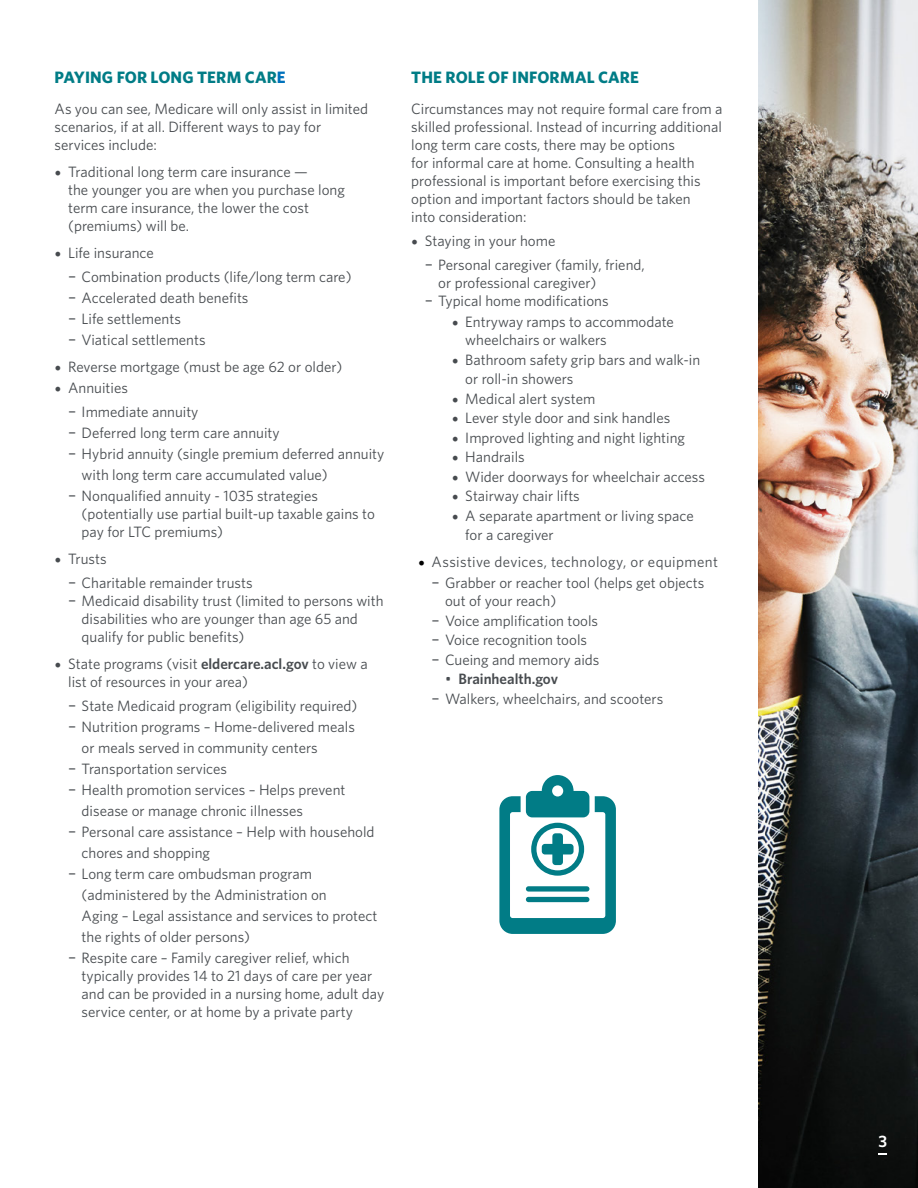
<style>
.page{position:relative;width:918px;height:1188px;background:#fff}
.page>*{position:absolute;margin:0;border:0;box-sizing:border-box;transform-origin:0 0}
.t1{font:700 16.5px "Whitney";letter-spacing:.005em;color:#007c86}
.t2{font:600 16.5px "Whitney";color:#fff}
.t3{font:15px/18px "Whitney";color:#474b4f}
.t4{font:15px "Whitney";letter-spacing:.025em;color:#474b4f}
.t5{font:600 15px "Whitney";color:#474b4f}
.s1{color:#0072bc}
.s2{font-family:"Minion Pro";font-size:18px}
.s3{font-size:18px}
.s4{font-weight:600}
.s5{font-family:"Minion Pro";font-size:18px;color:#000}
.s6{font-weight:400}
</style>
<div class="page">
<img style="left:758px;top:0;width:160px;height:1188px">
<svg style="left:499px;top:775px;width:117px;height:159px"></svg>
<svg style="left:878px;top:1153px;width:9px;height:2px"></svg>
<p class="t1" style="left:55px;top:66px;width:233px">PAYING FOR LONG TERM CAR<span class="s1">E</span></p>
<p class="t3" style="left:55px;top:100px;width:315px">As you can see, Medicare will only assist in limited scenarios, if at all. Different ways to pay for services include:</p>
<p class="t3" style="left:68px;top:163px;width:278px;text-indent:-14px"><span class="s2">•</span> Traditional long term care insurance —<br>the younger you are when you purchase long term care insurance, the lower the cost (premiums) will be.</p>
<p class="t3" style="left:55px;top:244px;width:101px"><span class="s2">•</span> Life insurance</p>
<p class="t3" style="left:68px;top:268px;width:285px"><span class="s3">–</span> Combination products (life/long term care)</p>
<p class="t3" style="left:68px;top:289px;width:182px"><span class="s3">–</span> Accelerated death benefits</p>
<p class="t3" style="left:68px;top:310px;width:114px"><span class="s3">–</span> Life settlements</p>
<p class="t3" style="left:68px;top:331px;width:139px"><span class="s3">–</span> Viatical settlements</p>
<p class="t3" style="left:55px;top:358px;width:289px"><span class="s2">•</span> Reverse mortgage (must be age 62 or older)</p>
<p class="t3" style="left:55px;top:379px;width:75px"><span class="s2">•</span> Annuities</p>
<p class="t3" style="left:68px;top:403px;width:132px"><span class="s3">–</span> Immediate annuity</p>
<p class="t3" style="left:68px;top:424px;width:213px"><span class="s3">–</span> Deferred long term care annuity</p>
<p class="t3" style="left:82px;top:443px;width:304px;line-height:21px;text-indent:-14px"><span class="s3">–</span> Hybrid annuity (single premium deferred annuity with long term care accumulated value)</p>
<p class="t3" style="left:82px;top:487px;width:295px;text-indent:-14px"><span class="s3">–</span> Nonqualified annuity - 1035 strategies (potentially use partial built-up taxable gains to pay for LTC premiums)</p>
<p class="t3" style="left:55px;top:550px;width:54px"><span class="s2">•</span> Trusts</p>
<p class="t3" style="left:68px;top:574px;width:186px"><span class="s3">–</span> Charitable remainder trusts</p>
<p class="t3" style="left:82px;top:592px;width:303px;text-indent:-14px"><span class="s3">–</span> Medicaid disability trust (limited to persons with disabilities who are younger than age 65 and qualify for public benefits)</p>
<p class="t3" style="left:68px;top:655px;width:301px;text-indent:-14px"><span class="s2">•</span> State programs (visit <span class="s4">eldercare.acl.gov</span> to view a list of resources in your area)</p>
<p class="t3" style="left:68px;top:697px;width:291px"><span class="s3">–</span> State Medicaid program (eligibility required)</p>
<p class="t3" style="left:82px;top:716px;width:275px;line-height:21px;text-indent:-14px"><span class="s3">–</span> Nutrition programs – Home-delivered meals or meals served in community centers</p>
<p class="t3" style="left:68px;top:760px;width:160px"><span class="s3">–</span> Transportation services</p>
<p class="t3" style="left:82px;top:779px;width:265px;line-height:21px;text-indent:-14px"><span class="s3">–</span> Health promotion services – Helps prevent disease or manage chronic illnesses</p>
<p class="t3" style="left:82px;top:821px;width:294px;line-height:21px;text-indent:-14px"><span class="s3">–</span> Personal care assistance – Help with household chores and shopping</p>
<p class="t3" style="left:82px;top:863px;width:297px;line-height:21px;text-indent:-14px"><span class="s3">–</span> Long term care ombudsman program (administered by the Administration on<br>Aging – Legal assistance and services to protect the rights of older persons)</p>
<p class="t3" style="left:82px;top:949px;width:304px;text-indent:-14px"><span class="s3">–</span> Respite care – Family caregiver relief, which typically provides 14 to 21 days of care per year and can be provided in a nursing home, adult day service center, or at home by a private party</p>
<p class="t1" style="left:411px;top:66px;width:229px">THE ROLE OF INFORMAL CARE</p>
<p class="t3" style="left:411px;top:100px;width:313px">Circumstances may not require formal care from a skilled professional. Instead of incurring additional long term care costs, there may be options<br>for informal care at home. Consulting a health professional is important before exercising this option and important factors should be taken<br>into consideration:</p>
<p class="t3" style="left:411px;top:232px;width:146px"><span class="s2">•</span> Staying in your home</p>
<p class="t3" style="left:438px;top:256px;width:208px;text-indent:-14px"><span class="s3">–</span> Personal caregiver (family, friend, or professional caregiver)</p>
<p class="t3" style="left:425px;top:292px;width:185px"><span class="s3">–</span> Typical home modifications</p>
<p class="t3" style="left:465px;top:313px;width:210px;text-indent:-14px"><span class="s2">•</span> Entryway ramps to accommodate wheelchairs or walkers</p>
<p class="t3" style="left:465px;top:350px;width:236px;line-height:19.5px;text-indent:-14px"><span class="s2">•</span> Bathroom safety grip bars and walk-in or roll-in showers</p>
<p class="t3" style="left:452px;top:389px;width:145px"><span class="s2">•</span> Medical alert system</p>
<p class="t3" style="left:452px;top:409px;width:220px"><span class="s2">•</span> Lever style door and sink handles</p>
<p class="t3" style="left:452px;top:428px;width:235px"><span class="s2">•</span> Improved lighting and night lighting</p>
<p class="t3" style="left:452px;top:448px;width:75px"><span class="s2">•</span> Handrails</p>
<p class="t3" style="left:452px;top:467px;width:255px"><span class="s2">•</span> Wider doorways for wheelchair access</p>
<p class="t3" style="left:452px;top:487px;width:130px"><span class="s2">•</span> Stairway chair lifts</p>
<p class="t3" style="left:465px;top:506px;width:230px;line-height:19.5px;text-indent:-14px"><span class="s2">•</span> A separate apartment or living space for a caregiver</p>
<p class="t4" style="left:418px;top:552px;width:301px"><span class="s5">•</span> Assistive devices, technology, or equipment</p>
<p class="t3" style="left:445px;top:574px;width:261px;text-indent:-14px"><span class="s3">–</span> Grabber or reacher tool (helps get objects out of your reach)</p>
<p class="t3" style="left:432px;top:611px;width:168px"><span class="s3">–</span> Voice amplification tools</p>
<p class="t3" style="left:432px;top:631px;width:157px"><span class="s3">–</span> Voice recognition tools</p>
<p class="t3" style="left:432px;top:650px;width:169px"><span class="s3">–</span> Cueing and memory aids</p>
<p class="t5" style="left:445px;top:669px;width:114px"><span class="s6">•</span> Brainhealth.gov</p>
<p class="t3" style="left:432px;top:689px;width:233px"><span class="s3">–</span> Walkers, wheelchairs, and scooters</p>
<p class="t2" style="left:878px;top:1130px;width:10px">3</p>
</div>
